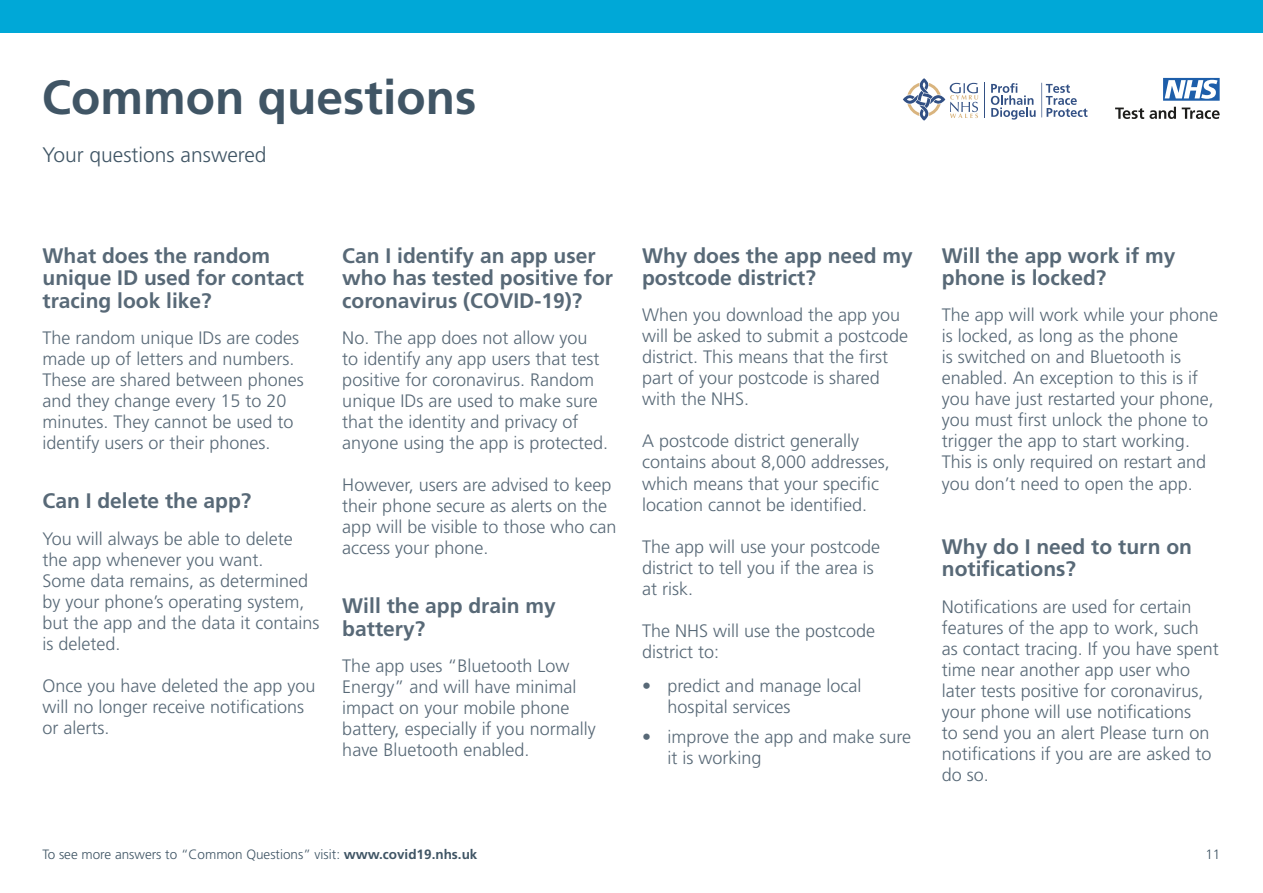
<style>
.page{position:relative;width:1263px;height:893px;background:#fff}
.page>*{position:absolute;margin:0;border:0;box-sizing:border-box;transform-origin:0 0}
.Page_title{font:700 48px "Frutiger";color:#405565}
.Text_title{font:700 21px/22.5px "Frutiger";color:#586977}
.Page_Subtitle{font:300 21px "Frutiger";color:#405565}
.Text{font:300 18px/21px "Frutiger";color:#586977}
.t1{font:300 13.5px "Frutiger";color:#405565}
.s1{font-weight:700}
</style>
<div class="page">
<svg style="left:1163px;top:78px;width:57px;height:23px"></svg>
<svg style="left:1115px;top:107px;width:61px;height:12px"></svg>
<svg style="left:1182px;top:108px;width:38px;height:11px"></svg>
<hr style="left:1041px;top:83px;width:1px;height:34px;background:#325084">
<svg style="left:991px;top:83px;width:44px;height:37px"></svg>
<svg style="left:1046px;top:84px;width:41px;height:33px"></svg>
<hr style="left:984px;top:83px;width:1px;height:35px;background:#325084">
<svg style="left:903px;top:78px;width:75px;height:43px"></svg>
<div style="left:0;top:0;width:1263px;height:32px;background:#00a8d7"></div>
<p class="Page_title" style="left:42px;top:69px;width:436px">Common questions</p>
<p class="Page_Subtitle" style="left:43px;top:142px;width:226px">Your questions answered</p>
<p class="Text_title" style="left:43px;top:244px;width:263px">What does the random unique ID used for contact tracing look like?</p>
<p class="Text" style="left:43px;top:328px;width:263px">The random unique IDs are codes made up of letters and numbers.<br>These are shared between phones and they change every 15 to 20 minutes. They cannot be used to identify users or their phones.</p>
<p class="Text_title" style="left:43px;top:490px;width:210px">Can I delete the app?</p>
<p class="Text" style="left:43px;top:528px;width:252px">You will always be able to delete the app whenever you want.</p>
<p class="Text" style="left:43px;top:570px;width:279px">Some data remains, as determined by your phone’s operating system, but the app and the data it contains is deleted.</p>
<p class="Text" style="left:43px;top:675px;width:275px">Once you have deleted the app you will no longer receive notifications or alerts.</p>
<p class="Text_title" style="left:342px;top:244px;width:272px">Can I identify an app user who has tested positive for coronavirus (COVID-19)?</p>
<p class="Text" style="left:342px;top:328px;width:267px">No. The app does not allow you<br>to identify any app users that test positive for coronavirus. Random unique IDs are used to make sure that the identity and privacy of anyone using the app is protected.</p>
<p class="Text" style="left:342px;top:475px;width:276px">However, users are advised to keep their phone secure as alerts on the app will be visible to those who can access your phone.</p>
<p class="Text_title" style="left:342px;top:595px;width:215px">Will the app drain my battery?</p>
<p class="Text" style="left:342px;top:656px;width:255px">The app uses “Bluetooth Low<br>Energy” and will have minimal impact on your mobile phone battery, especially if you normally have Bluetooth enabled.</p>
<p class="Text_title" style="left:642px;top:244px;width:272px">Why does the app need my postcode district?</p>
<p class="Text" style="left:642px;top:305px;width:268px">When you download the app you will be asked to submit a postcode district. This means that the first part of your postcode is shared with the NHS.</p>
<p class="Text" style="left:642px;top:431px;width:249px">A postcode district generally contains about 8,000 addresses, which means that your specific location cannot be identified.</p>
<p class="Text" style="left:642px;top:536px;width:240px">The app will use your postcode district to tell you if the area is</p>
<p class="Text" style="left:642px;top:578px;width:52px">at risk.</p>
<p class="Text" style="left:642px;top:620px;width:235px">The NHS will use the postcode district to:</p>
<p class="Text" style="left:668px;top:676px;width:195px;text-indent:-26px">• predict and manage local hospital services</p>
<p class="Text" style="left:668px;top:726px;width:245px;text-indent:-26px">• improve the app and make sure it is working</p>
<p class="Text_title" style="left:942px;top:244px;width:235px">Will the app work if my phone is locked?</p>
<p class="Text" style="left:942px;top:305px;width:278px">The app will work while your phone is locked, as long as the phone<br>is switched on and Bluetooth is enabled. An exception to this is if you have just restarted your phone, you must first unlock the phone to trigger the app to start working.<br>This is only required on restart and you don’t need to open the app.</p>
<p class="Text_title" style="left:942px;top:535px;width:252px">Why do I need to turn on notifications?</p>
<p class="Text" style="left:942px;top:596px;width:279px">Notifications are used for certain features of the app to work, such as contact tracing. If you have spent time near another app user who later tests positive for coronavirus, your phone will use notifications<br>to send you an alert Please turn on notifications if you are are asked to do so.</p>
<p class="t1" style="left:43px;top:847px;width:436px">To see more answers to “Common Questions” visit: <span class="s1">www.covid19.nhs.uk</span></p>
<p class="t1" style="left:1205px;top:847px;width:17px">11</p>
</div>
